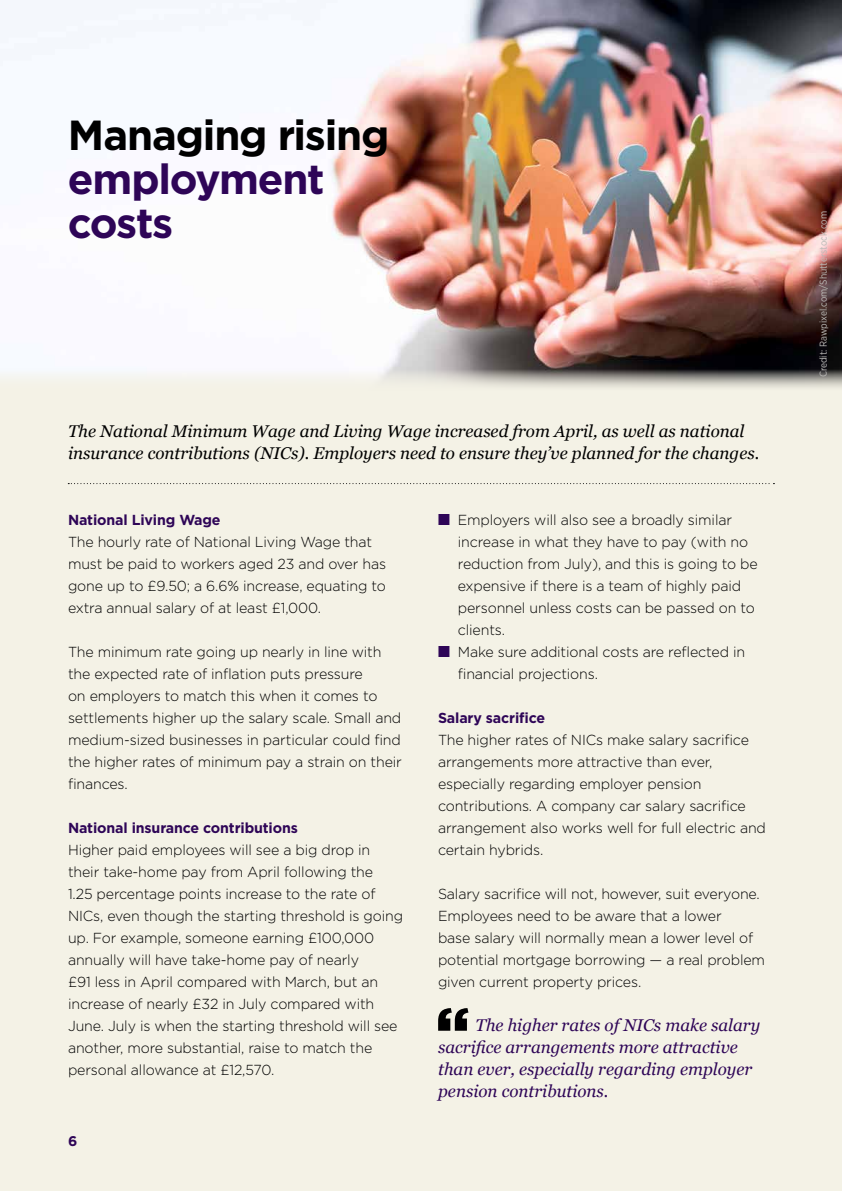
<style>
.page{position:relative;width:842px;height:1191px;background:#f4f2e6}
.page>*{position:absolute;margin:0;border:0;box-sizing:border-box;transform-origin:0 0}
.t1{font:700 42px/44px "Gotham";letter-spacing:-.03em;color:#2e0557}
.t2{font:700 42px "Gotham";letter-spacing:-.03em;color:#000}
.t3{font:italic 17px/22px "Georgia";color:#000}
.t4{font:italic 17px/22px "Georgia";color:#2e0557}
.t5{font:300 14.4px/22px "Gotham";letter-spacing:-.01em;color:#000}
.t6{font:700 14.4px "Gotham";letter-spacing:-.01em;color:#2e0557}
.t7{font:700 14px "Gotham";color:#2e0557}
.t8{font:10px "Gotham Narrow";color:#bbbab7}
.s1{color:#2e0557}
</style>
<div class="page">
<svg style="left:438px;top:1008px;width:30px;height:22px"></svg>
<svg style="left:68px;top:483px;width:706px;height:1px"></svg>
<img style="left:0;top:0;width:842px;height:388px">
<h1 class="t2" style="left:68px;top:108px;width:323px">Managing rising</h1>
<h1 class="t1" style="left:68px;top:157px;width:258px">employment costs</h1>
<p class="t3" style="left:68px;top:419px;width:693px">The National Minimum Wage and Living Wage increased from April, as well as national insurance contributions (NICs). Employers need to ensure they’ve planned for the changes.</p>
<p class="t6" style="left:68px;top:510px;width:154px">National Living Wage</p>
<p class="t5" style="left:68px;top:530px;width:320px">The hourly rate of National Living Wage that must be paid to workers aged 23 and over has gone up to £9.50; a 6.6% increase, equating to extra annual salary of at least £1,000.</p>
<p class="t5" style="left:68px;top:640px;width:335px">The minimum rate going up nearly in line with the expected rate of inflation puts pressure<br>on employers to match this when it comes to settlements higher up the salary scale. Small and medium-sized businesses in particular could find the higher rates of minimum pay a strain on their finances.</p>
<p class="t6" style="left:68px;top:818px;width:231px">National insurance contributions</p>
<p class="t5" style="left:68px;top:838px;width:337px">Higher paid employees will see a big drop in their take-home pay from April following the<br>1.25 percentage points increase to the rate of NICs, even though the starting threshold is going up. For example, someone earning £100,000 annually will have take-home pay of nearly<br>£91 less in April compared with March, but an increase of nearly £32 in July compared with June. July is when the starting threshold will see another, more substantial, raise to match the personal allowance at £12,570.</p>
<p class="t7" style="left:68px;top:1132px;width:11px">6</p>
<p class="t5" style="left:458px;top:508px;width:301px;text-indent:-20px"><span class="s1">■</span> Employers will also see a broadly similar increase in what they have to pay (with no reduction from July), and this is going to be expensive if there is a team of highly paid personnel unless costs can be passed on to clients.</p>
<p class="t5" style="left:458px;top:640px;width:289px;text-indent:-20px"><span class="s1">■</span> Make sure additional costs are reflected in financial projections.</p>
<p class="t6" style="left:438px;top:708px;width:109px">Salary sacrifice</p>
<p class="t5" style="left:438px;top:728px;width:329px">The higher rates of NICs make salary sacrifice arrangements more attractive than ever, especially regarding employer pension contributions. A company car salary sacrifice arrangement also works well for full electric and certain hybrids.</p>
<p class="t5" style="left:438px;top:882px;width:329px">Salary sacrifice will not, however, suit everyone.<br>Employees need to be aware that a lower<br>base salary will normally mean a lower level of potential mortgage borrowing — a real problem given current property prices.</p>
<p class="t4" style="left:438px;top:1013px;width:324px;text-indent:37px">The higher rates of NICs make salary sacrifice arrangements more attractive than ever, especially regarding employer pension contributions.</p>
<p class="t8" style="left:817px;top:377px;width:168px;rotate:-90deg">Credit: Rawpixel.com/Shutterstock.com</p>
</div>
